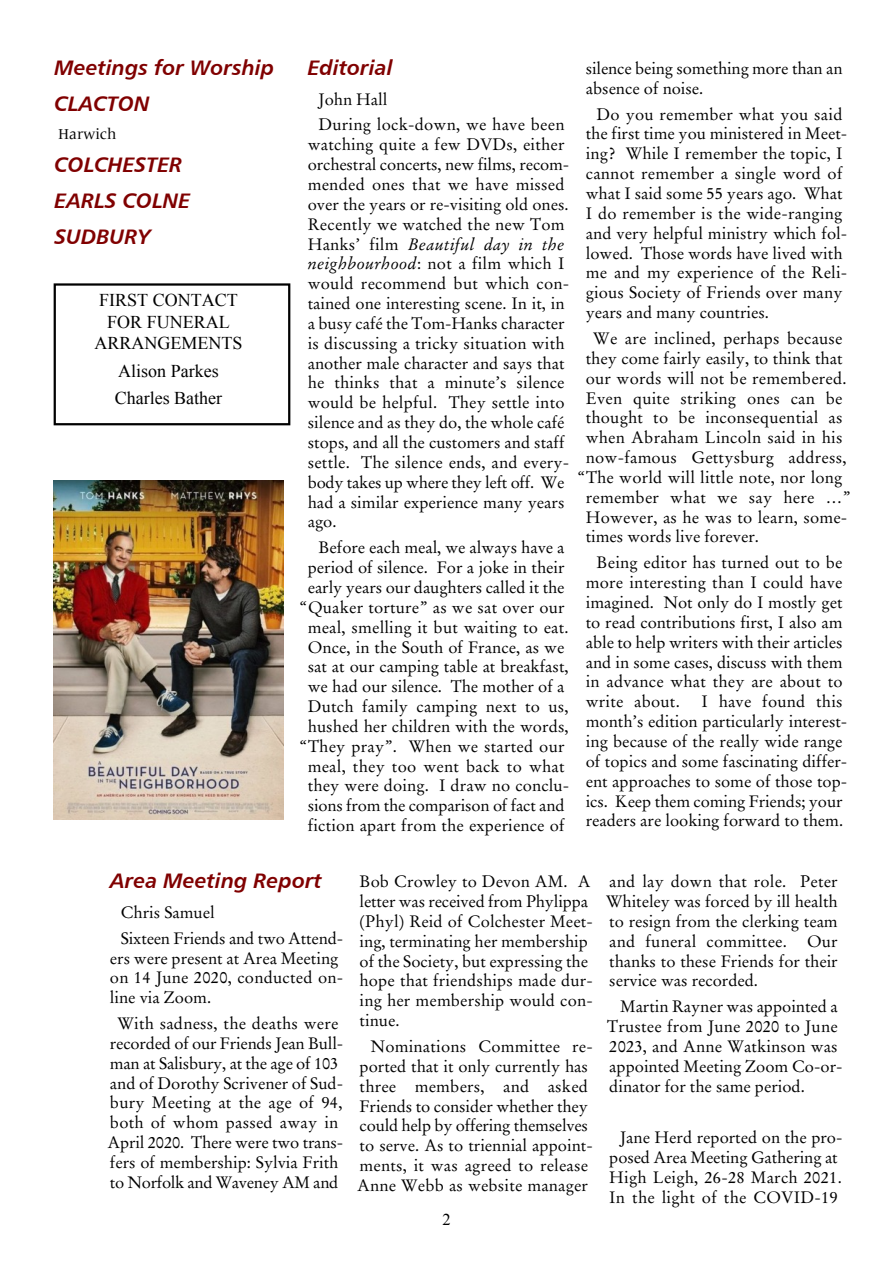
<style>
.page{position:relative;width:893px;height:1263px;background:#fff}
.page>*{position:absolute;margin:0;border:0;box-sizing:border-box;transform-origin:0 0}
.t1{font:21px/36.3px "Humanist 777 BT Bold Italic B";color:#800000}
.t2{font:18px/21.6px "Times New Roman";color:#000;text-align:center}
.t3{font:16.5px/19.8px "Stempel Garamond";color:#000}
.t4{font:16.5px "Times New Roman";color:#000}
.t5{font:15px "Frutiger Serif LT Pro";color:#000}
.s1{font-style:italic}
</style>
<div class="page">
<div style="left:54px;top:283px;width:236px;height:142px;border:2px solid #000"></div>
<img style="left:54px;top:480px;width:229px;height:340px">
<p class="t1" style="left:54px;top:51px;width:221px">Meetings for Worship<br>CLACTON</p>
<p class="t5" style="left:58px;top:128px;width:60px">Harwich</p>
<p class="t1" style="left:54px;top:148px;width:137px">COLCHESTER<br>EARLS COLNE<br>SUDBURY</p>
<p class="t2" style="left:94px;top:291px;width:150px">FIRST CONTACT<br>FOR FUNERAL<br>ARRANGEMENTS</p>
<p class="t2" style="left:115px;top:359px;width:109px;line-height:27.3px;text-align:left">Alison Parkes<br>Charles Bather</p>
<p class="t1" style="left:308px;top:51px;width:86px">Editorial</p>
<p class="t3" style="left:319px;top:87px;width:247px;line-height:25.8px">John Hall<br>During lock-down, we have been</p>
<p class="t3" style="left:308px;top:136px;width:263px">watching quite a few DVDs, either orchestral concerts, new films, recom&shy;mended ones that we have missed over the years or re-visiting old ones.<br>Recently we watched the new Tom Hanks’ film <span class="s1">Beautiful day in the neighbourhood</span>: not a film which I would recommend but which con&shy;tained one interesting scene. In it, in a busy café the Tom-Hanks character is discussing a tricky situation with another male character and says that he thinks that a minute’s silence would be helpful. They settle into silence and as they do, the whole café stops, and all the customers and staff settle. The silence ends, and every&shy;body takes up where they left off. We had a similar experience many years ago.</p>
<p class="t3" style="left:300px;top:539px;width:271px;text-align:right">Before each meal, we always have a period of silence. For a joke in their early years our daughters called it the “Quaker torture” as we sat over our meal, smelling it but waiting to eat.<br>Once, in the South of France, as we sat at our camping table at breakfast, we had our silence. The mother of a Dutch family camping next to us, hushed her children with the words, “They pray”. When we started our meal, they too went back to what they were doing. I draw no conclu&shy;sions from the comparison of fact and fiction apart from the experience of</p>
<p class="t3" style="left:586px;top:60px;width:258px">silence being something more than an absence of noise.</p>
<p class="t3" style="left:586px;top:106px;width:263px;text-indent:11px">Do you remember what you said the first time you ministered in Meet&shy;ing? While I remember the topic, I cannot remember a single word of what I said some 55 years ago. What<br>I do remember is the wide-ranging and very helpful ministry which fol&shy;lowed. Those words have lived with me and my experience of the Reli&shy;gious Society of Friends over many years and many countries.</p>
<p class="t3" style="left:593px;top:330px;width:251px">We are inclined, perhaps because</p>
<p class="t3" style="left:586px;top:350px;width:258px">they come fairly easily, to think that</p>
<p class="t3" style="left:586px;top:370px;width:262px">our words will not be remembered.</p>
<p class="t3" style="left:586px;top:389px;width:258px">Even quite striking ones can be</p>
<p class="t3" style="left:586px;top:409px;width:258px">thought to be inconsequential as</p>
<p class="t3" style="left:586px;top:429px;width:258px">when Abraham Lincoln said in his</p>
<p class="t3" style="left:586px;top:449px;width:262px">now-famous Gettysburg address,</p>
<p class="t3" style="left:578px;top:469px;width:266px">“The world will little note, nor long</p>
<p class="t3" style="left:586px;top:489px;width:266px">remember what we say here …”</p>
<p class="t3" style="left:586px;top:508px;width:263px">However, as he was to learn, some-</p>
<p class="t3" style="left:586px;top:528px;width:175px">times words live forever.</p>
<p class="t3" style="left:586px;top:554px;width:258px;text-align:justify;text-indent:11px">Being editor has turned out to be more interesting than I could have imagined. Not only do I mostly get to read contributions first, I also am able to help writers with their articles and in some cases, discuss with them in advance what they are about to write about.</p>
<p class="t3" style="left:586px;top:693px;width:263px;text-indent:116px">I have found this month’s edition particularly interest&shy;ing because of the really wide range of topics and some fascinating differ&shy;ent approaches to some of those top&shy;ics. Keep them coming Friends; your readers are looking forward to them.</p>
<p class="t1" style="left:110px;top:865px;width:213px">Area Meeting Report</p>
<p class="t3" style="left:121px;top:901px;width:224px;line-height:25.8px">Chris Samuel<br>Sixteen Friends and two Attend-</p>
<p class="t3" style="left:110px;top:949px;width:235px">ers were present at Area Meeting on 14 June 2020, conducted on&shy;line via Zoom.</p>
<p class="t3" style="left:107px;top:1015px;width:237px;text-align:center">With sadness, the deaths were recorded of our Friends Jean Bull&shy;man at Salisbury, at the age of 103 and of Dorothy Scrivener of Sud&shy;bury Meeting at the age of 94, both of whom passed away in<br>April 2020. There were two trans&shy;fers of membership: Sylvia Frith to Norfolk and Waveney AM and</p>
<p class="t3" style="left:360px;top:873px;width:235px">Bob Crowley to Devon AM. A letter was received from Phylippa (Phyl) Reid of Colchester Meet&shy;ing, terminating her membership of the Society, but expressing the hope that friendships made dur&shy;ing her membership would con&shy;tinue.</p>
<p class="t3" style="left:357px;top:1038px;width:237px;text-indent:13px">Nominations Committee re&shy;ported that it only currently has three members, and asked<br>Friends to consider whether they could help by offering themselves to serve. As to triennial appoint&shy;ments, it was agreed to release<br>Anne Webb as website manager</p>
<p class="t4" style="left:442px;top:1214px;width:10px">2</p>
<p class="t3" style="left:606px;top:873px;width:233px;text-align:justify">and lay down that role. Peter Whiteley was forced by ill health to resign from the clerking team and funeral committee. Our thanks to these Friends for their service was recorded.</p>
<p class="t3" style="left:607px;top:998px;width:237px;text-indent:13px">Martin Rayner was appointed a<br>Trustee from June 2020 to June<br>2023, and Anne Watkinson was appointed Meeting Zoom Co-or&shy;dinator for the same period.</p>
<p class="t3" style="left:609px;top:1129px;width:235px;text-indent:11px">Jane Herd reported on the pro&shy;posed Area Meeting Gathering at<br>High Leigh, 26-28 March 2021.<br>In the light of the COVID-19</p>
</div>
